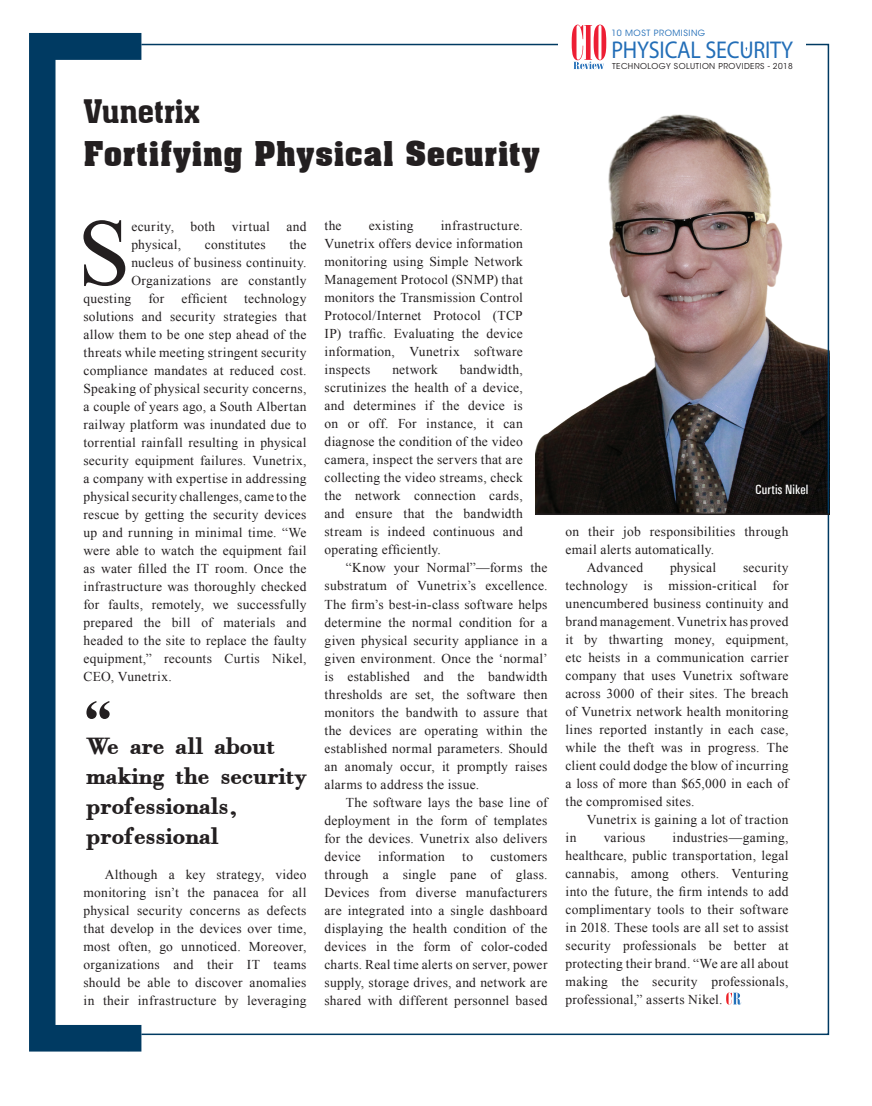
<style>
.page{position:relative;width:872px;height:1106px;background:#fff}
.page>*{position:absolute;margin:0;border:0;box-sizing:border-box;transform-origin:0 0}
.t1{font:95.1px "Times New Roman";color:#231f20}
.t2{font:700 33.3px "Aachen BT";color:#231f20}
.t3{font:31.65px "Aachen BT";letter-spacing:-.02em;color:#231f20}
.t4{font:700 25.5px/30px "Orgreave";color:#231f20}
.t5{font:24.3px "Myriad Pro";letter-spacing:-.01em;color:#236eb7;scale:.91 1}
.t6{font:13.5px/18px "Times New Roman";letter-spacing:.02em;color:#231f20;text-align:justify}
.t7{font:13.5px "Univers Condensed";color:#fff}
.t8{font:8.55px "ITC Avant Garde Std";letter-spacing:.06em;color:#236eb7}
.t9{font:8.1px "ITC Avant Garde Std";letter-spacing:.05em;color:#231f20}
</style>
<div class="page">
<img style="left:535px;top:114px;width:291px;height:399px">
<svg style="left:726px;top:992px;width:15px;height:12px"></svg>
<svg style="left:29px;top:33px;width:112px;height:1018px"></svg>
<svg style="left:571px;top:25px;width:35px;height:44px"></svg>
<svg style="left:86px;top:701px;width:24px;height:18px"></svg>
<hr style="left:535px;top:513px;width:294px;height:2px;background:#231f20">
<h3 class="t3" style="left:83px;top:91px;width:118px">Vunetrix</h3>
<h2 class="t2" style="left:83px;top:133px;width:458px">Fortifying Physical Security</h2>
<p class="t8" style="left:611px;top:28px;width:95px">10 MOST PROMISING</p>
<h3 class="t5" style="left:611px;top:35px;width:201px">PHYSICAL SECURITY</h3>
<p class="t9" style="left:612px;top:61px;width:182px">TECHNOLOGY SOLUTION PROVIDERS - 2018</p>
<h1 class="t1" style="left:78px;top:189px;width:54px">S</h1>
<p class="t6" style="left:131px;top:217px;width:177px">ecurity, both virtual and physical,</p>
<p class="t6" style="left:131px;top:235px;width:177px;text-indent:158px">the nucleus of business continuity.<br>Organizations are constantly</p>
<p class="t6" style="left:205px;top:235px;width:62px">constitutes</p>
<p class="t6" style="left:83px;top:289px;width:224px;text-indent:161px">technology solutions and security strategies that allow them to be one step ahead of the threats while meeting stringent security compliance mandates at reduced cost.<br>Speaking of physical security concerns, a couple of years ago, a South Albertan railway platform was inundated due to torrential rainfall resulting in physical security equipment failures. Vunetrix, a company with expertise in addressing physical security challenges, came to the rescue by getting the security devices up and running in minimal time. “We were able to watch the equipment fail as water filled the IT room. Once the infrastructure was thoroughly checked for faults, remotely, we successfully prepared the bill of materials and headed to the site to replace the faulty equipment,” recounts Curtis Nikel, CEO, Vunetrix.</p>
<p class="t6" style="left:83px;top:289px;width:49px">questing</p>
<p class="t6" style="left:148px;top:289px;width:17px">for</p>
<p class="t6" style="left:181px;top:289px;width:47px">efficient</p>
<h3 class="t4" style="left:86px;top:731px;width:222px">We are all about making the security professionals, professional</h3>
<p class="t6" style="left:83px;top:865px;width:224px;text-indent:21px">Although a key strategy, video monitoring isn’t the panacea for all physical security concerns as defects that develop in the devices over time, most often, go unnoticed. Moreover, organizations and their IT teams should be able to discover anomalies in their infrastructure by leveraging</p>
<p class="t6" style="left:324px;top:217px;width:200px;text-indent:116px">infrastructure.<br>Vunetrix offers device information monitoring using Simple Network Management Protocol (SNMP) that monitors the Transmission Control Protocol/Internet Protocol (TCP IP) traffic. Evaluating the device information, Vunetrix software inspects</p>
<p class="t6" style="left:324px;top:217px;width:19px">the</p>
<p class="t6" style="left:369px;top:217px;width:46px">existing</p>
<p class="t6" style="left:324px;top:361px;width:200px;text-indent:135px">bandwidth, scrutinizes the health of a device, and determines if the device is on or off. For instance, it can diagnose the condition of the video camera, inspect the servers that are collecting the video streams, check the network connection cards, and ensure that the bandwidth stream is indeed continuous and operating efficiently.</p>
<p class="t6" style="left:324px;top:559px;width:224px;text-indent:21px">“Know your Normal”—forms the substratum of Vunetrix’s excellence.<br>The firm’s best-in-class software helps determine the normal condition for a given physical security appliance in a given environment. Once the ‘normal’ is established and the bandwidth thresholds are set, the software then monitors the bandwith to assure that the devices are operating within the established normal parameters. Should an anomaly occur, it promptly raises alarms to address the issue.</p>
<p class="t6" style="left:324px;top:792px;width:224px;text-indent:21px">The software lays the base line of deployment in the form of templates for the devices. Vunetrix also delivers device</p>
<p class="t6" style="left:392px;top:361px;width:47px">network</p>
<p class="t6" style="left:378px;top:846px;width:68px">information</p>
<p class="t6" style="left:462px;top:846px;width:12px">to</p>
<p class="t6" style="left:324px;top:846px;width:224px;text-indent:166px">customers through a single pane of glass.<br>Devices from diverse manufacturers are integrated into a single dashboard displaying the health condition of the devices in the form of color-coded charts. Real time alerts on server, power supply, storage drives, and network are shared with different personnel based</p>
<p class="t7" style="left:755px;top:482px;width:55px">Curtis Nikel</p>
<p class="t6" style="left:565px;top:522px;width:224px">on their job responsibilities through</p>
<p class="t6" style="left:565px;top:540px;width:150px">email alerts automatically.</p>
<p class="t6" style="left:587px;top:558px;width:58px">Advanced</p>
<p class="t6" style="left:670px;top:558px;width:48px">physical</p>
<p class="t6" style="left:565px;top:558px;width:224px;text-indent:178px">security technology is mission-critical for unencumbered business continuity and brand management. Vunetrix has proved it by thwarting money, equipment, etc heists in a communication carrier company that uses Vunetrix software across 3000 of their sites. The breach of Vunetrix network health monitoring lines reported instantly in each case, while the theft was in progress. The client could dodge the blow of incurring a loss of more than $65,000 in each of the compromised sites.</p>
<p class="t6" style="left:587px;top:810px;width:203px">Vunetrix is gaining a lot of traction</p>
<p class="t6" style="left:565px;top:828px;width:12px">in</p>
<p class="t6" style="left:604px;top:828px;width:43px">various</p>
<p class="t6" style="left:565px;top:828px;width:224px;text-indent:107px">industries—gaming, healthcare, public transportation, legal cannabis, among others. Venturing into the future, the firm intends to add complimentary tools to their software in 2018. These tools are all set to assist security professionals be better at protecting their brand. “We are all about making the security professionals, professional,” asserts Nikel.</p>
</div>
